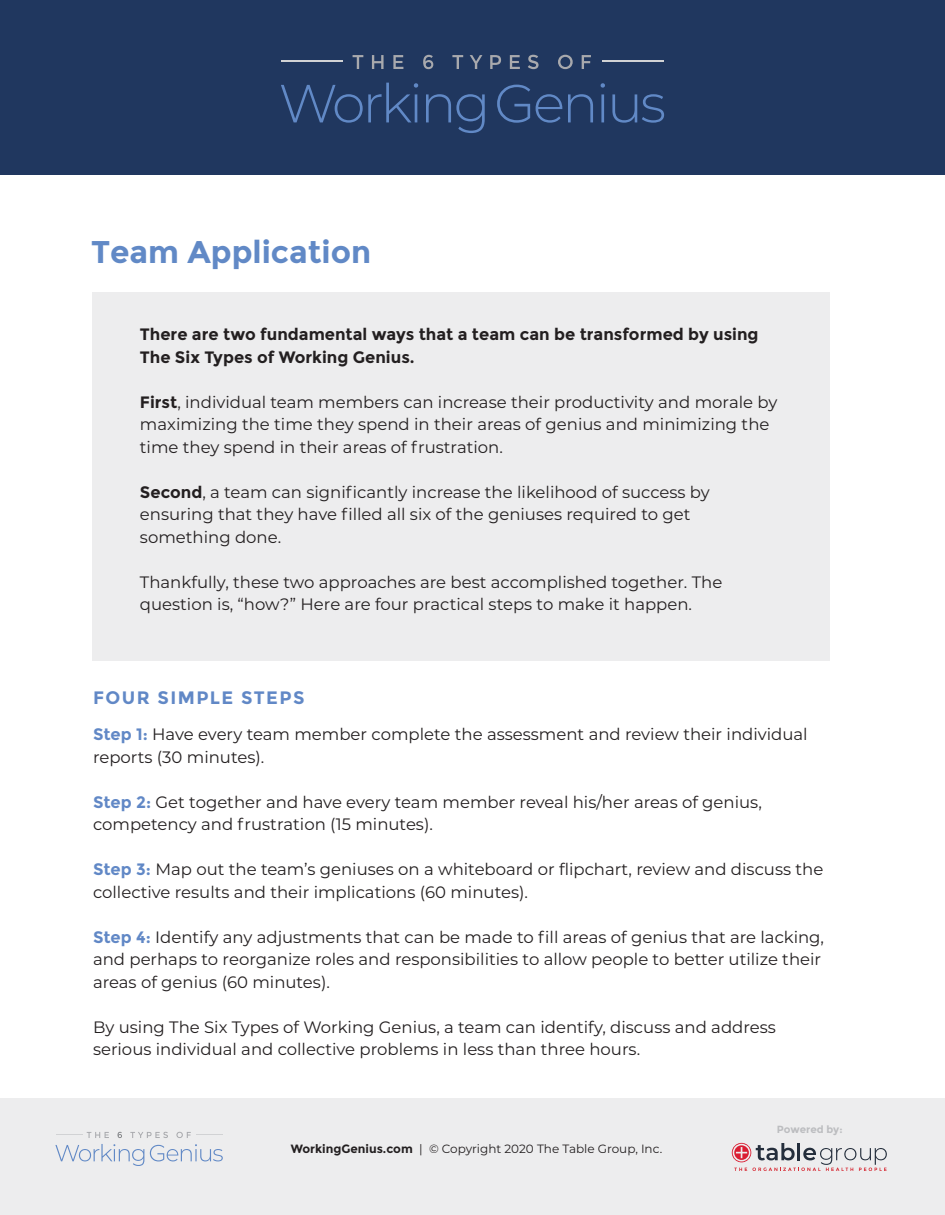
<style>
.page{position:relative;width:945px;height:1215px;background:#fff}
.page>*{position:absolute;margin:0;border:0;box-sizing:border-box;transform-origin:0 0}
.t1{font:700 31.35px "Montserrat";color:#6189c6}
.t2{font:700 18px "Montserrat";letter-spacing:.08em;color:#6188c6}
.t3{font:16.5px/22.5px "Montserrat";color:#231f20}
.t4{font:700 16.5px/22.5px "Montserrat";color:#231f20}
.t5{font:12px "Montserrat";color:#231f20}
.t6{font:700 10.35px "Montserrat";color:#bcbdc0}
.s1{font-weight:700}
.s2{font-weight:700;color:#6188c6}
</style>
<div class="page">
<div style="left:92px;top:293px;width:738px;height:368px;background:#ededee"></div>
<div style="left:0;top:0;width:945px;height:174px;background:#20375f"></div>
<div style="left:0;top:1099px;width:945px;height:116px;background:#ededee"></div>
<svg style="left:118px;top:1132px;width:4px;height:6px"></svg>
<svg style="left:130px;top:1132px;width:38px;height:6px"></svg>
<svg style="left:55px;top:1144px;width:89px;height:22px"></svg>
<svg style="left:150px;top:1144px;width:73px;height:17px"></svg>
<svg style="left:176px;top:1132px;width:46px;height:6px"></svg>
<svg style="left:56px;top:1132px;width:53px;height:6px"></svg>
<svg style="left:353px;top:55px;width:10px;height:14px"></svg>
<svg style="left:372px;top:55px;width:12px;height:14px"></svg>
<svg style="left:393px;top:55px;width:10px;height:14px"></svg>
<svg style="left:423px;top:55px;width:10px;height:14px"></svg>
<svg style="left:452px;top:55px;width:11px;height:14px"></svg>
<svg style="left:470px;top:55px;width:12px;height:14px"></svg>
<svg style="left:490px;top:55px;width:11px;height:14px"></svg>
<svg style="left:510px;top:55px;width:10px;height:14px"></svg>
<svg style="left:528px;top:55px;width:11px;height:14px"></svg>
<svg style="left:558px;top:55px;width:15px;height:14px"></svg>
<svg style="left:582px;top:55px;width:9px;height:14px"></svg>
<svg style="left:536px;top:94px;width:26px;height:29px"></svg>
<svg style="left:568px;top:94px;width:25px;height:28px"></svg>
<svg style="left:601px;top:83px;width:4px;height:39px"></svg>
<svg style="left:612px;top:94px;width:52px;height:29px"></svg>
<svg style="left:281px;top:83px;width:137px;height:40px"></svg>
<svg style="left:426px;top:94px;width:59px;height:39px"></svg>
<svg style="left:497px;top:85px;width:33px;height:38px"></svg>
<hr style="left:602px;top:60px;width:61px;height:1px;background:#d1d2d4">
<hr style="left:281px;top:60px;width:62px;height:1px;background:#d1d2d4">
<svg style="left:732px;top:1143px;width:155px;height:28px"></svg>
<h1 class="t1" style="left:91px;top:234px;width:282px">Team Application</h1>
<p class="t4" style="left:140px;top:323px;width:620px">There are two fundamental ways that a team can be transformed by using<br>The Six Types of Working Genius.</p>
<p class="t3" style="left:140px;top:390px;width:639px"><span class="s1">First</span>, individual team members can increase their productivity and morale by maximizing the time they spend in their areas of genius and minimizing the time they spend in their areas of frustration.</p>
<p class="t3" style="left:140px;top:480px;width:571px"><span class="s1">Second</span>, a team can significantly increase the likelihood of success by ensuring that they have filled all six of the geniuses required to get something done.</p>
<p class="t3" style="left:140px;top:570px;width:584px">Thankfully, these two approaches are best accomplished together. The question is, “how?” Here are four practical steps to make it happen.</p>
<p class="t2" style="left:93px;top:687px;width:213px">FOUR SIMPLE STEPS</p>
<p class="t3" style="left:93px;top:723px;width:716px"><span class="s2">Step 1:</span> Have every team member complete the assessment and review their individual reports (30 minutes).</p>
<p class="t3" style="left:93px;top:790px;width:670px"><span class="s2">Step 2:</span> Get together and have every team member reveal his/her areas of genius, competency and frustration (15 minutes).</p>
<p class="t3" style="left:93px;top:858px;width:732px"><span class="s2">Step 3:</span> Map out the team’s geniuses on a whiteboard or flipchart, review and discuss the collective results and their implications (60 minutes).</p>
<p class="t3" style="left:93px;top:925px;width:733px"><span class="s2">Step 4:</span> Identify any adjustments that can be made to fill areas of genius that are lacking, and perhaps to reorganize roles and responsibilities to allow people to better utilize their areas of genius (60 minutes).</p>
<p class="t3" style="left:93px;top:1015px;width:684px">By using The Six Types of Working Genius, a team can identify, discuss and address serious individual and collective problems in less than three hours.</p>
<p class="t5" style="left:291px;top:1141px;width:373px"><span class="s1">WorkingGenius.com</span> | © Copyright 2020 The Table Group, Inc.</p>
<p class="t6" style="left:777px;top:1124px;width:67px">Powered by:</p>
</div>
